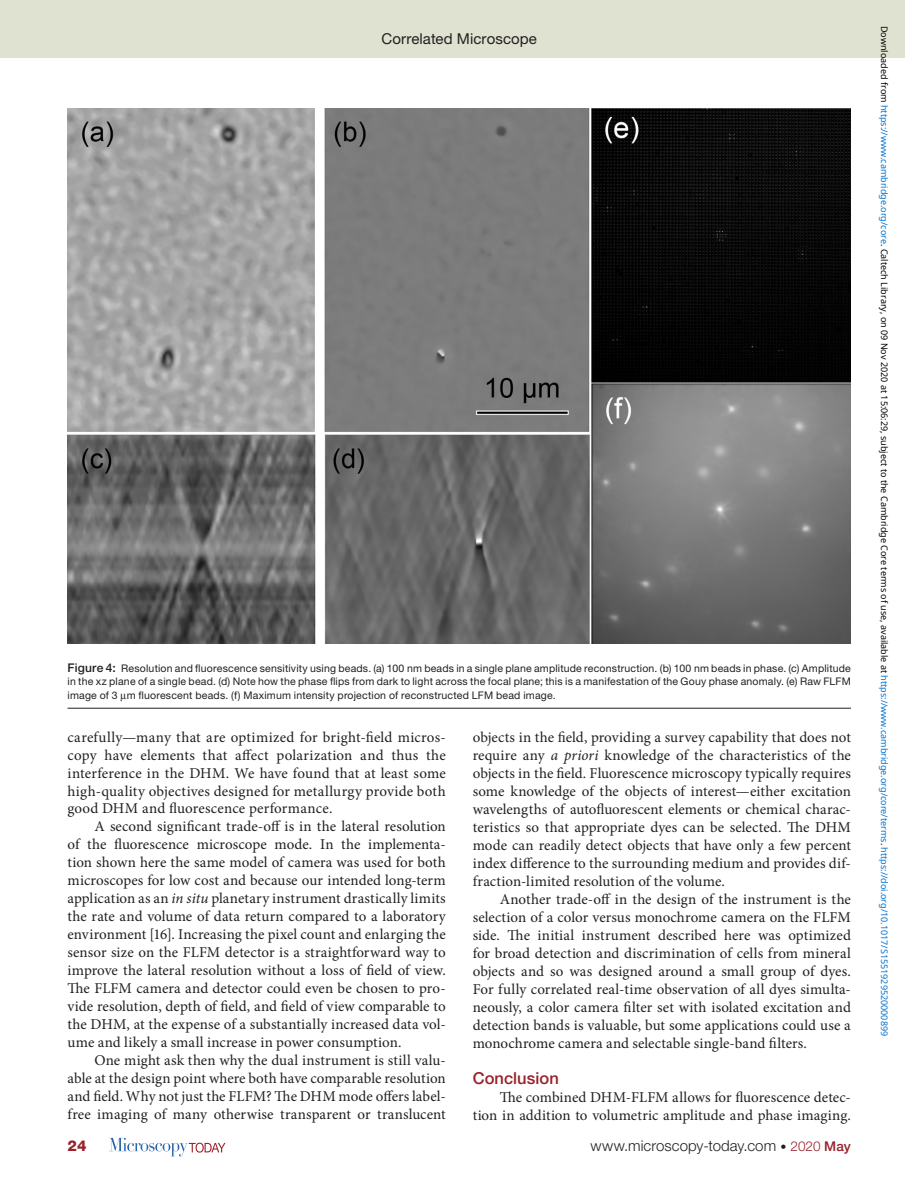
<style>
.page{position:relative;width:905px;height:1188px;background:#fff}
.page>*{position:absolute;margin:0;border:0;box-sizing:border-box;transform-origin:0 0}
.t1{font:500 16.5px "Helvetica Neue LT Std";letter-spacing:.005em;color:#98212a}
.t2{font:15px/18px "Minion Pro";letter-spacing:.005em;color:#231f20;text-align:justify}
.t3{font:300 15px "Helvetica Neue LT Std";letter-spacing:.005em;color:#231f20}
.t4{font:15px "Helvetica Neue LT Std";letter-spacing:.005em;color:#231f20}
.t5{font:800 15px "Helvetica Neue LT Std";color:#98212a}
.t6{font:10.5px/13.5px "Helvetica Neue LT Std";letter-spacing:.02em;color:#231f20;text-align:justify}
.t7{font:9px "Noto Sans";color:#0172cf}
.s1{font-weight:500;font-size:12px}
.s2{font-style:italic}
.s3{font-size:12px}
.s4{font-size:13.5px;color:#98212a}
.s5{font-weight:500;font-size:13.5px;color:#98212a}
.s6{color:#000}
</style>
<div class="page">
<div style="left:0;top:0;width:904px;height:58px;background:#e0e2d1"></div>
<svg style="left:109px;top:1138px;width:116px;height:18px"></svg>
<hr style="left:68px;top:708px;width:782px;height:1px;background:#231f20">
<img style="left:68px;top:108px;width:782px;height:535px">
<p class="t4" style="left:381px;top:30px;width:157px">Correlated Microscope</p>
<p class="t6" style="left:68px;top:661px;width:784px"><span class="s1">Figure 4:</span> Resolution and fluorescence sensitivity using beads. (a) 100 nm beads in a single plane amplitude reconstruction. (b) 100 nm beads in phase. (c) Amplitude in the xz plane of a single bead. (d) Note how the phase flips from dark to light across the focal plane; this is a manifestation of the Gouy phase anomaly. (e) Raw FLFM image of 3 m fluorescent beads. (f) Maximum intensity projection of reconstructed LFM bead image.</p>
<p class="t2" style="left:68px;top:728px;width:380px">carefully—many that are optimized for bright-field micros&shy;copy have elements that affect polarization and thus the interference in the DHM. We have found that at least some high-quality objectives designed for metallurgy provide both good DHM and fluorescence performance.</p>
<p class="t2" style="left:68px;top:818px;width:380px;text-indent:27px">A second significant trade-off is in the lateral resolution of the fluorescence microscope mode. In the implementa&shy;tion shown here the same model of camera was used for both microscopes for low cost and because our intended long-term application as an <span class="s2">in situ</span> planetary instrument drastically limits the rate and volume of data return compared to a laboratory environment [16]. Increasing the pixel count and enlarging the sensor size on the FLFM detector is a straightforward way to improve the lateral resolution without a loss of field of view.<br>The FLFM camera and detector could even be chosen to pro&shy;vide resolution, depth of field, and field of view comparable to the DHM, at the expense of a substantially increased data vol&shy;ume and likely a small increase in power consumption.</p>
<p class="t2" style="left:68px;top:1052px;width:380px;text-indent:27px">One might ask then why the dual instrument is still valu&shy;able at the design point where both have comparable resolution and field. Why not just the FLFM? The DHM mode offers label&shy;free imaging of many otherwise transparent or translucent</p>
<p class="t2" style="left:472px;top:728px;width:380px">objects in the field, providing a survey capability that does not require any <span class="s2">a priori</span> knowledge of the characteristics of the objects in the field. Fluorescence microscopy typically requires some knowledge of the objects of interest—either excitation wavelengths of autofluorescent elements or chemical charac&shy;teristics so that appropriate dyes can be selected. The DHM mode can readily detect objects that have only a few percent index difference to the surrounding medium and provides dif&shy;fraction-limited resolution of the volume.</p>
<p class="t2" style="left:473px;top:890px;width:380px;text-indent:27px">Another trade-off in the design of the instrument is the selection of a color versus monochrome camera on the FLFM side. The initial instrument described here was optimized for broad detection and discrimination of cells from mineral objects and so was designed around a small group of dyes.<br>For fully correlated real-time observation of all dyes simulta&shy;neously, a color camera filter set with isolated excitation and detection bands is valuable, but some applications could use a monochrome camera and selectable single-band filters.</p>
<p class="t1" style="left:472px;top:1068px;width:88px">Conclusion</p>
<p class="t2" style="left:472px;top:1088px;width:380px;text-align:right">The combined DHM-FLFM allows for fluorescence detec&shy;tion in addition to volumetric amplitude and phase imaging.</p>
<p class="t5" style="left:68px;top:1137px;width:21px">24</p>
<p class="t3" style="left:590px;top:1137px;width:262px">www.microscopy-today.com <span class="s3">•</span> <span class="s4">2020</span> <span class="s5">May</span></p>
<p class="t7" style="left:890px;top:26px;width:1012px;rotate:90deg"><span class="s6">Downloaded from</span> https://www.cambridge.org/core<span class="s6">. Caltech Library, on 09 Nov 2020 at 15:06:29, subject to the Cambridge Core terms of use, available at</span> https://www.cambridge.org/core/terms<span class="s6">.</span> https://doi.org/10.1017/S1551929520000899</p>
</div>
